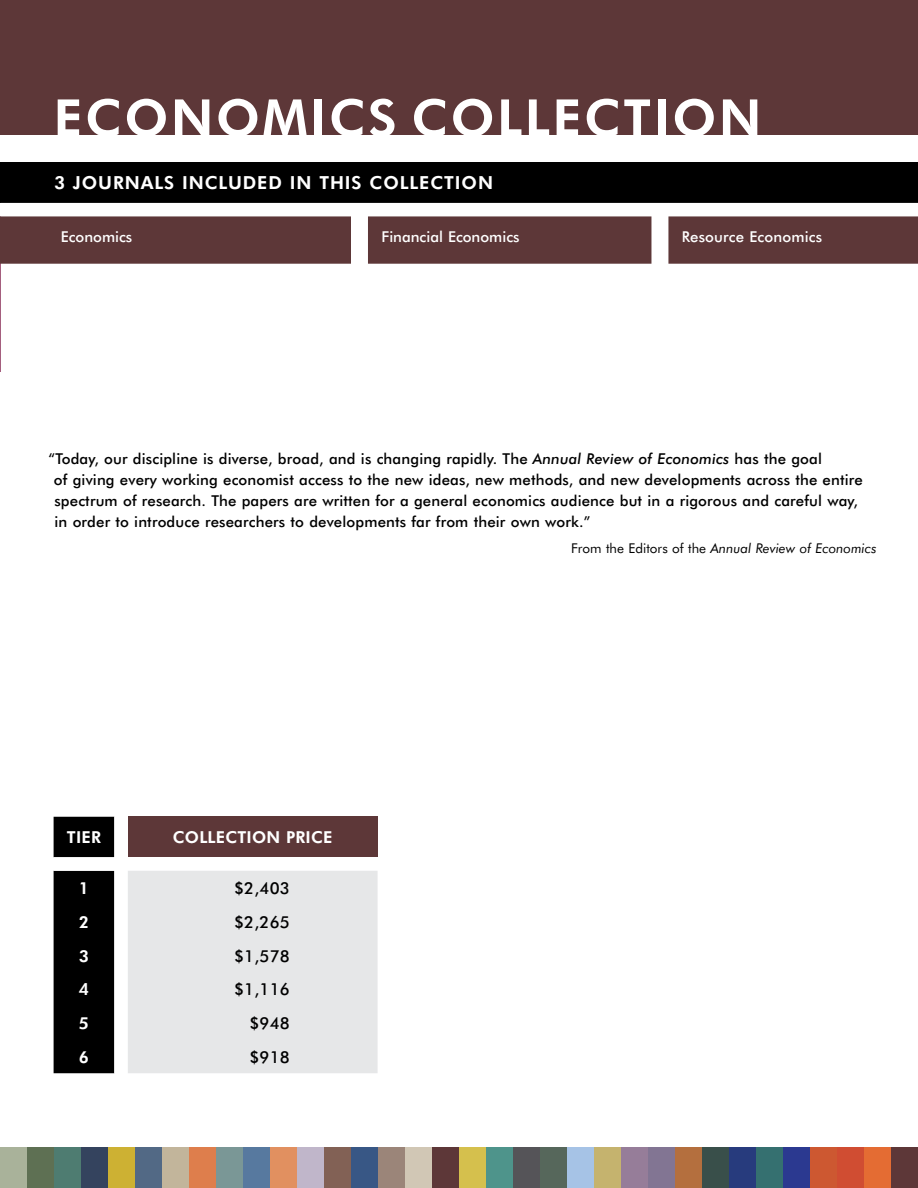
<style>
.page{position:relative;width:918px;height:1188px;background:#fff}
.page>*{position:absolute;margin:0;border:0;box-sizing:border-box;transform-origin:0 0}
.t1{font:700 51px "Futura BT";letter-spacing:.05em;color:#fff}
.t2{font:700 18px "Futura BT";letter-spacing:.05em;color:#fff}
.t3{font:500 16.5px "Futura BT";letter-spacing:.01em;color:#000}
.t4{font:700 16.5px "Futura BT";letter-spacing:.01em;color:#fff}
.t5{font:500 15px/21px "Futura BT";letter-spacing:.01em;color:#000}
.t6{font:500 15px "Futura BT";color:#fff}
.t7{font:italic 13.5px "Futura BT";color:#000}
.s1{font-style:italic}
.s2{font-style:normal}
</style>
<div class="page">
<div style="left:0;top:1148px;width:27px;height:40px;background:#a9b29a"></div>
<div style="left:27px;top:1148px;width:27px;height:40px;background:#5e7053"></div>
<div style="left:54px;top:1148px;width:27px;height:40px;background:#4e7c71"></div>
<div style="left:81px;top:1148px;width:27px;height:40px;background:#34435e"></div>
<div style="left:108px;top:1148px;width:27px;height:40px;background:#cdb133"></div>
<div style="left:135px;top:1148px;width:27px;height:40px;background:#526985"></div>
<div style="left:270px;top:1148px;width:27px;height:40px;background:#e19060"></div>
<div style="left:243px;top:1148px;width:27px;height:40px;background:#57799f"></div>
<div style="left:216px;top:1148px;width:27px;height:40px;background:#7a9796"></div>
<div style="left:189px;top:1148px;width:27px;height:40px;background:#de7e4c"></div>
<div style="left:162px;top:1148px;width:27px;height:40px;background:#c2b59b"></div>
<div style="left:459px;top:1148px;width:27px;height:40px;background:#d5c04d"></div>
<div style="left:432px;top:1148px;width:27px;height:40px;background:#5d3738"></div>
<div style="left:891px;top:1148px;width:27px;height:40px;background:#5d3738"></div>
<div style="left:378px;top:1148px;width:27px;height:40px;background:#9b8579"></div>
<div style="left:405px;top:1148px;width:27px;height:40px;background:#d1c7b5"></div>
<div style="left:351px;top:1148px;width:27px;height:40px;background:#385785"></div>
<div style="left:324px;top:1148px;width:27px;height:40px;background:#826155"></div>
<div style="left:297px;top:1148px;width:27px;height:40px;background:#c0b6ca"></div>
<div style="left:594px;top:1148px;width:27px;height:40px;background:#c5b36e"></div>
<div style="left:567px;top:1148px;width:27px;height:40px;background:#a6c3e6"></div>
<div style="left:540px;top:1148px;width:27px;height:40px;background:#56675b"></div>
<div style="left:513px;top:1148px;width:27px;height:40px;background:#555458"></div>
<div style="left:486px;top:1148px;width:27px;height:40px;background:#4e948b"></div>
<div style="left:729px;top:1148px;width:27px;height:40px;background:#273b7d"></div>
<div style="left:702px;top:1148px;width:27px;height:40px;background:#394f4a"></div>
<div style="left:675px;top:1148px;width:27px;height:40px;background:#b46f3e"></div>
<div style="left:648px;top:1148px;width:27px;height:40px;background:#827593"></div>
<div style="left:621px;top:1148px;width:27px;height:40px;background:#967d99"></div>
<div style="left:864px;top:1148px;width:27px;height:40px;background:#e46c33"></div>
<div style="left:837px;top:1148px;width:27px;height:40px;background:#d04d32"></div>
<div style="left:810px;top:1148px;width:27px;height:40px;background:#cd5831"></div>
<div style="left:783px;top:1148px;width:27px;height:40px;background:#2b3990"></div>
<div style="left:756px;top:1148px;width:27px;height:40px;background:#357070"></div>
<div style="left:0;top:0;width:918px;height:135px;background:#5d3738"></div>
<hr style="left:0;top:216px;width:1px;height:156px;background:#a45e7e">
<svg style="left:0;top:162px;width:918px;height:102px;background:#503f3f"></svg>
<svg style="left:54px;top:817px;width:61px;height:256px;background:#111"></svg>
<div style="left:128px;top:817px;width:250px;height:40px;background:#5d3738"></div>
<div style="left:128px;top:871px;width:250px;height:202px;background:#e6e7e8"></div>
<h1 class="t1" style="left:54px;top:82px;width:709px">ECONOMICS COLLECTION</h1>
<p class="t2" style="left:54px;top:170px;width:441px">3 JOURNALS INCLUDED IN THIS COLLECTION</p>
<p class="t6" style="left:61px;top:226px;width:73px">Economics</p>
<p class="t6" style="left:381px;top:226px;width:140px">Financial Economics</p>
<p class="t6" style="left:682px;top:226px;width:142px">Resource Economics</p>
<p class="t5" style="left:54px;top:447px;width:810px;text-indent:-6px">“Today, our discipline is diverse, broad, and is changing rapidly. The <span class="s1">Annual Review of Economics</span> has the goal<br>of giving every working economist access to the new ideas, new methods, and new developments across the entire spectrum of research. The papers are written for a general economics audience but in a rigorous and careful way, in order to introduce researchers to developments far from their own work.”</p>
<p class="t7" style="left:571px;top:539px;width:307px"><span class="s2">From the Editors of the</span> Annual Review of Economics</p>
<p class="t4" style="left:67px;top:826px;width:36px">TIER</p>
<p class="t4" style="left:173px;top:826px;width:161px">COLLECTION PRICE</p>
<p class="t4" style="left:79px;top:877px;width:12px">1</p>
<p class="t3" style="left:234px;top:877px;width:57px">$2,403</p>
<p class="t4" style="left:79px;top:910px;width:12px">2</p>
<p class="t3" style="left:234px;top:910px;width:57px">$2,265</p>
<p class="t4" style="left:79px;top:944px;width:12px">3</p>
<p class="t3" style="left:234px;top:944px;width:57px">$1,578</p>
<p class="t4" style="left:79px;top:978px;width:12px">4</p>
<p class="t3" style="left:234px;top:978px;width:57px">$1,116</p>
<p class="t4" style="left:79px;top:1011px;width:12px">5</p>
<p class="t3" style="left:249px;top:1011px;width:42px">$948</p>
<p class="t4" style="left:79px;top:1045px;width:12px">6</p>
<p class="t3" style="left:249px;top:1045px;width:42px">$918</p>
</div>
